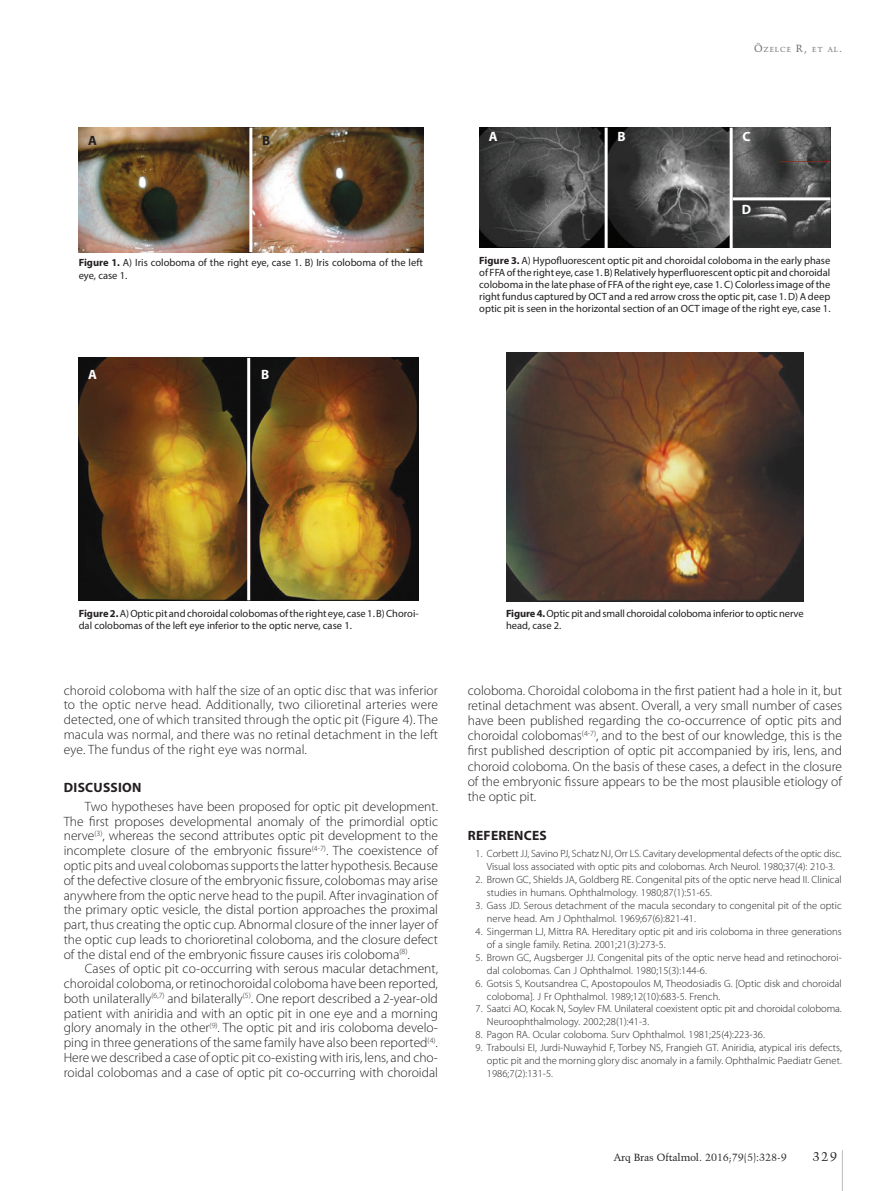
<style>
.page{position:relative;width:893px;height:1191px;background:#fff}
.page>*{position:absolute;margin:0;border:0;box-sizing:border-box;transform-origin:0 0}
.t1{font:300 13.5px/14.7px "Myriad Pro";color:#231f20;text-align:justify}
.t2{font:700 13.5px "Myriad Pro";letter-spacing:.02em;color:#231f20}
.t3{font:700 13.5px "Myriad Pro";color:#fff}
.t4{font:12.75px "Kuenstler 480 BT";color:#231f20}
.t5{font:300 10.5px/12.9px "Myriad Pro";letter-spacing:.005em;color:#231f20}
.t6{font:10.5px/12px "Myriad Pro";color:#231f20}
.t7{font:10.5px "Kuenstler 480 BT";color:#231f20}
.t8{font:7.35px "Kuenstler 480 BT";letter-spacing:.13em;color:#6c6d70}
.s1{font-weight:700}
.s2{font-size:10.5px}
</style>
<div class="page">
<hr style="left:842px;top:1150px;width:1px;height:41px;background:#bcbdc0">
<img style="left:79px;top:128px;width:344px;height:124px">
<hr style="left:249px;top:128px;width:3px;height:124px;background:#fff">
<img style="left:79px;top:358px;width:340px;height:242px">
<hr style="left:247px;top:358px;width:3px;height:242px;background:#fff">
<img style="left:480px;top:128px;width:350px;height:120px">
<hr style="left:605px;top:128px;width:3px;height:120px;background:#fff">
<hr style="left:730px;top:128px;width:3px;height:120px;background:#fff">
<hr style="left:733px;top:197px;width:97px;height:3px;background:#fff">
<img style="left:506px;top:352px;width:298px;height:249px">
<p class="t2" style="left:88px;top:131px;width:10px">A</p>
<p class="t2" style="left:262px;top:131px;width:10px">B</p>
<p class="t6" style="left:79px;top:257px;width:346px"><span class="s1">Figure 1.</span> A) Iris coloboma of the right eye, case 1. B) Iris coloboma of the left eye, case 1.</p>
<p class="t3" style="left:88px;top:365px;width:10px">A</p>
<p class="t3" style="left:261px;top:365px;width:10px">B</p>
<p class="t8" style="left:754px;top:45px;width:90px"><span class="s2">Ö</span>ZELCE <span class="s2">R,</span> ET AL<span class="s2">.</span></p>
<p class="t3" style="left:489px;top:128px;width:10px">A</p>
<p class="t3" style="left:617px;top:128px;width:10px">B</p>
<p class="t3" style="left:742px;top:128px;width:10px">C</p>
<p class="t3" style="left:742px;top:201px;width:11px">D</p>
<p class="t6" style="left:479px;top:255px;width:353px;text-align:justify"><span class="s1">Figure 3.</span> A) Hypofluorescent optic pit and choroidal coloboma in the early phase of FFA of the right eye, case 1. B) Relatively hyperfluorescent optic pit and choroidal coloboma in the late phase of FFA of the right eye, case 1. C) Colorless image of the right fundus captured by OCT and a red arrow cross the optic pit, case 1. D) A deep optic pit is seen in the horizontal section of an OCT image of the right eye, case 1.</p>
<p class="t6" style="left:79px;top:607px;width:341px"><span class="s1">Figure 2.</span> A) Optic pit and choroidal colobomas of the right eye, case 1. B) Choroi&shy;dal colobomas of the left eye inferior to the optic nerve, case 1.</p>
<p class="t1" style="left:64px;top:683px;width:376px">choroid coloboma with half the size of an optic disc that was inferior to the optic nerve head. Additionally, two cilioretinal arteries were detected, one of which transited through the optic pit (Figure 4). The macula was normal, and there was no retinal detachment in the left eye. The fundus of the right eye was normal.</p>
<p class="t2" style="left:64px;top:778px;width:79px">DISCUSSION</p>
<p class="t1" style="left:64px;top:799px;width:376px;text-indent:21px">Two hypotheses have been proposed for optic pit development.<br>The first proposes developmental anomaly of the primordial optic nerve<sup>(3)</sup>, whereas the second attributes optic pit development to the incomplete closure of the embryonic fissure<sup>(4-7)</sup>. The coexistence of optic pits and uveal colobomas supports the latter hypothesis. Because of the defective closure of the embryonic fissure, colobomas may arise anywhere from the optic nerve head to the pupil. After invagination of the primary optic vesicle, the distal portion approaches the proximal part, thus creating the optic cup. Abnormal closure of the inner layer of the optic cup leads to chorioretinal coloboma, and the closure defect of the distal end of the embryonic fissure causes iris coloboma<sup>(8)</sup>.</p>
<p class="t1" style="left:64px;top:961px;width:376px;text-indent:21px">Cases of optic pit co-occurring with serous macular detachment, choroidal coloboma, or retinochoroidal coloboma have been reported, both unilaterally<sup>(6,7)</sup> and bilaterally<sup>(5)</sup>. One report described a 2-year-old patient with aniridia and with an optic pit in one eye and a morning glory anomaly in the other<sup>(9)</sup>. The optic pit and iris coloboma develo&shy;ping in three generations of the same family have also been reported<sup>(4)</sup>.<br>Here we described a case of optic pit co-existing with iris, lens, and cho&shy;roidal colobomas and a case of optic pit co-occurring with choroidal</p>
<p class="t6" style="left:506px;top:608px;width:299px"><span class="s1">Figure 4.</span> Optic pit and small choroidal coloboma inferior to optic nerve head, case 2.</p>
<p class="t1" style="left:468px;top:682px;width:376px;line-height:15.1px">coloboma. Choroidal coloboma in the first patient had a hole in it, but retinal detachment was absent. Overall, a very small number of cases have been published regarding the co-occurrence of optic pits and choroidal colobomas<sup>(4-7)</sup>, and to the best of our knowledge, this is the first published description of optic pit accompanied by iris, lens, and choroid coloboma. On the basis of these cases, a defect in the closure of the embryonic fissure appears to be the most plausible etiology of the optic pit.</p>
<p class="t2" style="left:468px;top:826px;width:81px">REFERENCES</p>
<p class="t5" style="left:476px;top:847px;width:368px;text-align:center">1. Corbett JJ, Savino PJ, Schatz NJ, Orr LS. Cavitary developmental defects of the optic disc.<br>Visual loss associated with optic pits and colobomas. Arch Neurol. 1980;37(4): 210-3.</p>
<p class="t5" style="left:487px;top:873px;width:356px;text-indent:-11px">2. Brown GC, Shields JA, Goldberg RE. Congenital pits of the optic nerve head II. Clinical studies in humans. Ophthalmology. 1980;87(1):51-65.</p>
<p class="t5" style="left:487px;top:899px;width:356px;text-indent:-11px">3. Gass JD. Serous detachment of the macula secondary to congenital pit of the optic nerve head. Am J Ophthalmol. 1969;67(6):821-41.</p>
<p class="t5" style="left:487px;top:925px;width:356px;text-indent:-11px">4. Singerman LJ, Mittra RA. Hereditary optic pit and iris coloboma in three generations of a single family. Retina. 2001;21(3):273-5.</p>
<p class="t5" style="left:487px;top:951px;width:356px;text-indent:-11px">5. Brown GC, Augsberger JJ. Congenital pits of the optic nerve head and retinochoroi&shy;dal colobomas. Can J Ophthalmol. 1980;15(3):144-6.</p>
<p class="t5" style="left:487px;top:976px;width:356px;text-indent:-11px">6. Gotsis S, Koutsandrea C, Apostopoulos M, Theodosiadis G. [Optic disk and choroidal coloboma]. J Fr Ophthalmol. 1989;12(10):683-5. French.</p>
<p class="t5" style="left:487px;top:1002px;width:356px;text-indent:-11px">7. Saatci AO, Kocak N, Soylev FM. Unilateral coexistent optic pit and choroidal coloboma.<br>Neuroophthalmology. 2002;28(1):41-3.</p>
<p class="t5" style="left:476px;top:1028px;width:291px">8. Pagon RA. Ocular coloboma. Surv Ophthalmol. 1981;25(4):223-36.</p>
<p class="t5" style="left:487px;top:1041px;width:356px;text-align:justify;text-indent:-11px">9. Traboulsi EI, Jurdi-Nuwayhid F, Torbey NS, Frangieh GT. Aniridia, atypical iris defects, optic pit and the morning glory disc anomaly in a family. Ophthalmic Paediatr Genet.<br>1986;7(2):131-5.</p>
<p class="t7" style="left:614px;top:1151px;width:175px">Arq Bras Oftalmol. 2016;79(5):328-9</p>
<p class="t4" style="left:813px;top:1149px;width:26px">329</p>
</div>
